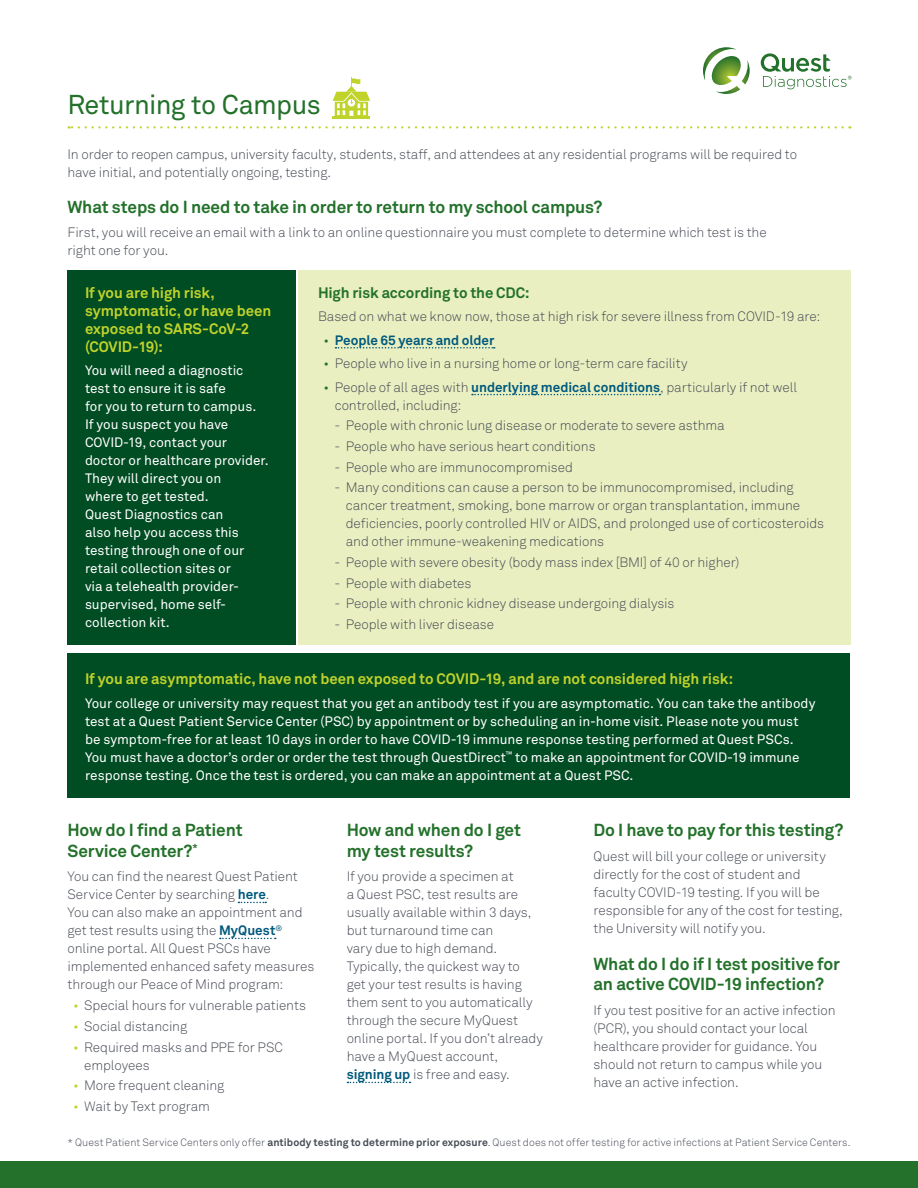
<style>
.page{position:relative;width:918px;height:1188px;background:#fff}
.page>*{position:absolute;margin:0;border:0;box-sizing:border-box;transform-origin:0 0}
.Section_Head{font:27px "Akkurat Pro";letter-spacing:-.02em;color:#23712a}
.Subtitle_2{font:700 17.25px/20.7px "Akkurat Pro";letter-spacing:-.01em;color:#23712a}
.Body_Copy{font:700 17.25px "Akkurat Pro";letter-spacing:-.01em;color:#23712a}
.Body_Copy-2{font:700 15px/18px "Akkurat Pro";letter-spacing:-.005em;color:#c0d32b}
.Body_Copy-3{font:700 15px "Akkurat Pro";letter-spacing:-.005em;color:#23712a}
.Body_Copy-4{font:300 13.5px/18px "Akkurat Pro";letter-spacing:-.005em;color:#464b54}
.Body_Copy-5{font:13.5px/18px "Akkurat Pro";color:#fff}
.Body_Copy-6{font:700 13.5px "Akkurat Pro";color:#00597d}
.Body_Copy-7{font:300 10.5px "Akkurat Pro";letter-spacing:.005em;color:#464b54}
.s1{font-weight:300;color:#23712a}
.s2{color:#23712a}
.s3{font-weight:700;color:#00597d}
.s4{color:#c0d32b}
.s5{font-weight:700}
</style>
<div class="page">
<div style="left:68px;top:270px;width:228px;height:375px;background:#004c23"></div>
<div style="left:298px;top:270px;width:552px;height:375px;background:#e9efc0"></div>
<div style="left:68px;top:653px;width:782px;height:145px;background:#004c23"></div>
<svg style="left:69px;top:126px;width:774px;height:3px"></svg>
<svg style="left:238px;top:902px;width:28px;height:1px"></svg>
<svg style="left:220px;top:938px;width:56px;height:1px"></svg>
<svg style="left:335px;top:347px;width:160px;height:2px"></svg>
<svg style="left:472px;top:394px;width:188px;height:1px"></svg>
<div style="left:0;top:1161px;width:918px;height:27px;background:#23712a"></div>
<svg style="left:347px;top:1082px;width:63px;height:1px"></svg>
<hr style="left:333px;top:116px;width:37px;height:2px;background:#c0d32b">
<svg style="left:333px;top:77px;width:37px;height:39px"></svg>
<svg style="left:703px;top:47px;width:47px;height:47px"></svg>
<svg style="left:761px;top:53px;width:91px;height:36px"></svg>
<p class="Section_Head" style="left:68px;top:89px;width:255px">Returning to Campus</p>
<p class="Body_Copy-4" style="left:68px;top:145px;width:731px">In order to reopen campus, university faculty, students, staff, and attendees at any residential programs will be required to have initial, and potentially ongoing, testing.</p>
<p class="Body_Copy" style="left:68px;top:196px;width:536px">What steps do I need to take in order to return to my school campus?</p>
<p class="Body_Copy-4" style="left:68px;top:224px;width:701px">First, you will receive an email with a link to an online questionnaire you must complete to determine which test is the right one for you.</p>
<p class="Body_Copy-2" style="left:85px;top:284px;width:188px">If you are high risk, symptomatic, or have been exposed to SARS-CoV-2 (COVID-19):</p>
<p class="Body_Copy-5" style="left:85px;top:362px;width:185px">You will need a diagnostic test to ensure it is safe<br>for you to return to campus.<br>If you suspect you have<br>COVID-19, contact your doctor or healthcare provider.<br>They will direct you on<br>where to get tested.<br>Quest Diagnostics can<br>also help you access this testing through one of our retail collection sites or<br>via a telehealth provider&shy;supervised, home self&shy;collection kit.</p>
<p class="Body_Copy-3" style="left:318px;top:283px;width:213px">High risk according to the CDC:</p>
<p class="Body_Copy-4" style="left:318px;top:308px;width:504px">Based on what we know now, those at high risk for severe illness from COVID-19 are:</p>
<p class="Body_Copy-6" style="left:324px;top:332px;width:172px"><span class="s1">•</span> People 65 years and older</p>
<p class="Body_Copy-4" style="left:324px;top:354px;width:366px"><span class="s2">•</span> People who live in a nursing home or long-term care facility</p>
<p class="Body_Copy-4" style="left:335px;top:378px;width:464px;text-indent:-11px"><span class="s2">•</span> People of all ages with <span class="s3">underlying medical conditions</span>, particularly if not well controlled, including:</p>
<p class="Body_Copy-4" style="left:335px;top:417px;width:392px">- People with chronic lung disease or moderate to severe asthma</p>
<p class="Body_Copy-4" style="left:335px;top:437px;width:263px">- People who have serious heart conditions</p>
<p class="Body_Copy-4" style="left:335px;top:458px;width:240px">- People who are immunocompromised</p>
<p class="Body_Copy-4" style="left:346px;top:479px;width:480px;text-indent:-11px">- Many conditions can cause a person to be immunocompromised, including cancer treatment, smoking, bone marrow or organ transplantation, immune deficiencies, poorly controlled HIV or AIDS, and prolonged use of corticosteroids and other immune-weakening medications</p>
<p class="Body_Copy-4" style="left:335px;top:553px;width:406px">- People with severe obesity (body mass index [BMI] of 40 or higher)</p>
<p class="Body_Copy-4" style="left:335px;top:574px;width:138px">- People with diabetes</p>
<p class="Body_Copy-4" style="left:335px;top:595px;width:341px">- People with chronic kidney disease undergoing dialysis</p>
<p class="Body_Copy-4" style="left:335px;top:615px;width:161px">- People with liver disease</p>
<p class="Body_Copy-2" style="left:85px;top:670px;width:650px">If you are asymptomatic, have not been exposed to COVID-19, and are not considered high risk:</p>
<p class="Body_Copy-5" style="left:85px;top:694px;width:732px">Your college or university may request that you get an antibody test if you are asymptomatic. You can take the antibody test at a Quest Patient Service Center (PSC) by appointment or by scheduling an in-home visit. Please note you must be symptom-free for at least 10 days in order to have COVID-19 immune response testing performed at Quest PSCs.<br>You must have a doctor’s order or order the test through QuestDirect<sup>™</sup> to make an appointment for COVID-19 immune response testing. Once the test is ordered, you can make an appointment at a Quest PSC.</p>
<p class="Subtitle_2" style="left:68px;top:819px;width:177px">How do I find a Patient<br>Service Center?<sup>*</sup></p>
<p class="Body_Copy-4" style="left:67px;top:868px;width:248px">You can find the nearest Quest Patient Service Center by searching <span class="s3">here</span>.<br>You can also make an appointment and get test results using the <span class="s3">MyQuest</span><sup>® </sup>online portal. All Quest PSCs have implemented enhanced safety measures through our Peace of Mind program:</p>
<p class="Body_Copy-4" style="left:73px;top:996px;width:234px"><span class="s4">•</span> Special hours for vulnerable patients</p>
<p class="Body_Copy-4" style="left:73px;top:1017px;width:116px"><span class="s4">•</span> Social distancing</p>
<p class="Body_Copy-4" style="left:84px;top:1038px;width:200px;text-indent:-11px"><span class="s4">•</span> Required masks and PPE for PSC employees</p>
<p class="Body_Copy-4" style="left:73px;top:1077px;width:153px"><span class="s4">•</span> More frequent cleaning</p>
<p class="Body_Copy-4" style="left:73px;top:1097px;width:139px"><span class="s4">•</span> Wait by Text program</p>
<p class="Subtitle_2" style="left:347px;top:819px;width:176px">How and when do I get my test results?</p>
<p class="Body_Copy-4" style="left:347px;top:868px;width:198px">If you provide a specimen at<br>a Quest PSC, test results are usually available within 3 days, but turnaround time can<br>vary due to high demand.<br>Typically, the quickest way to<br>get your test results is having them sent to you automatically through the secure MyQuest online portal. If you don’t already have a MyQuest account, <span class="s3">signing up</span> is free and easy.</p>
<p class="Subtitle_2" style="left:593px;top:819px;width:252px">Do I have to pay for this testing?</p>
<p class="Body_Copy-4" style="left:593px;top:847px;width:251px">Quest will bill your college or university directly for the cost of student and faculty COVID-19 testing. If you will be responsible for any of the cost for testing, the University will notify you.</p>
<p class="Subtitle_2" style="left:593px;top:953px;width:248px">What do I do if I test positive for an active COVID-19 infection?</p>
<p class="Body_Copy-4" style="left:593px;top:1001px;width:244px">If you test positive for an active infection (PCR), you should contact your local healthcare provider for guidance. You should not return to campus while you have an active infection.</p>
<p class="Body_Copy-7" style="left:68px;top:1137px;width:785px">* Quest Patient Service Centers only offer <span class="s5">antibody testing to determine prior exposure</span>. Quest does not offer testing for active infections at Patient Service Centers.</p>
</div>
